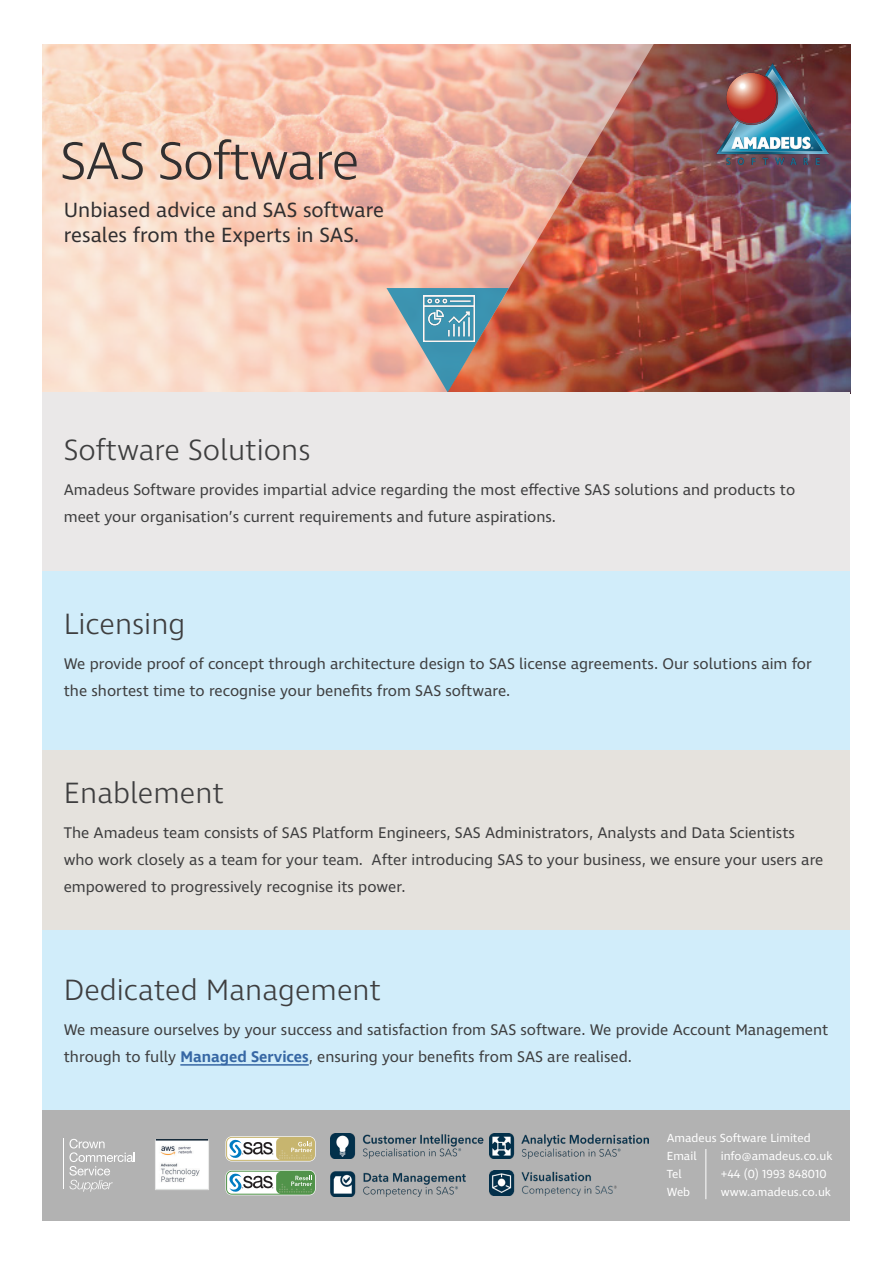
<style>
.page{position:relative;width:893px;height:1263px;background:#fff}
.page>*{position:absolute;margin:0;border:0;box-sizing:border-box;transform-origin:0 0}
.t1{font:300 54px "Ingra";letter-spacing:-.02em;color:#312f30}
.t2{font:300 30px "Ingra";color:#3e3e3f}
.t3{font:21px/25.2px "Ingra";color:#312f30}
.t4{font:15.75px/27px "Ingra";color:#3e3e3f}
.t5{font:12px/18px "Ingra";color:#fff}
.s1{font-weight:600;color:#3667a4}
</style>
<div class="page">
<img style="left:673px;top:45px;width:177px;height:347px">
<svg style="left:42px;top:44px;width:631px;height:348px;background:#e7b3a0"></svg>
<img style="left:717px;top:64px;width:112px;height:100px">
<svg style="left:386px;top:288px;width:123px;height:104px;background:#a6938d"></svg>
<img style="left:423px;top:295px;width:51px;height:46px">
<div style="left:43px;top:392px;width:807px;height:179px;background:#eae8e8"></div>
<div style="left:43px;top:930px;width:807px;height:186px;background:#d1edfa"></div>
<hr style="left:180px;top:1064px;width:129px;height:1px;background:#3667a4">
<div style="left:43px;top:571px;width:807px;height:179px;background:#d1edfa"></div>
<div style="left:43px;top:750px;width:807px;height:180px;background:#e5e2dd"></div>
<div style="left:43px;top:1110px;width:807px;height:110px;background:#b2b2b2"></div>
<svg style="left:225px;top:1136px;width:91px;height:25px"></svg>
<div style="left:226px;top:1137px;width:89px;height:24px;background:#c7b56f;border-radius:6px"></div>
<svg style="left:227px;top:1138px;width:85px;height:22px"></svg>
<svg style="left:225px;top:1170px;width:91px;height:25px"></svg>
<div style="left:226px;top:1171px;width:89px;height:24px;background:#51934a;border-radius:6px"></div>
<svg style="left:227px;top:1172px;width:85px;height:22px"></svg>
<img style="left:330px;top:1133px;width:318px;height:25px">
<img style="left:330px;top:1171px;width:287px;height:26px">
<hr style="left:63px;top:1139px;width:1px;height:50px;background:#fff">
<svg style="left:69px;top:1139px;width:66px;height:53px"></svg>
<hr style="left:706px;top:1149px;width:1px;height:50px;background:#fff">
<img style="left:155px;top:1139px;width:54px;height:51px">
<p class="t1" style="left:60px;top:127px;width:301px">SAS Software</p>
<p class="t3" style="left:64px;top:199px;width:322px">Unbiased advice and SAS software resales from the Experts in SAS.</p>
<p class="t2" style="left:64px;top:431px;width:248px">Software Solutions</p>
<p class="t4" style="left:64px;top:477px;width:733px">Amadeus Software provides impartial advice regarding the most effective SAS solutions and products to meet your organisation’s current requirements and future aspirations.</p>
<p class="t2" style="left:64px;top:606px;width:123px">Licensing</p>
<p class="t4" style="left:64px;top:651px;width:750px">We provide proof of concept through architecture design to SAS license agreements. Our solutions aim for the shortest time to recognise your benefits from SAS software.</p>
<p class="t2" style="left:64px;top:774px;width:162px">Enablement</p>
<p class="t4" style="left:64px;top:820px;width:761px">The Amadeus team consists of SAS Platform Engineers, SAS Administrators, Analysts and Data Scientists who work closely as a team for your team. After introducing SAS to your business, we ensure your users are empowered to progressively recognise its power.</p>
<p class="t2" style="left:64px;top:972px;width:319px">Dedicated Management</p>
<p class="t4" style="left:64px;top:1017px;width:766px">We measure ourselves by your success and satisfaction from SAS software. We provide Account Management through to fully <span class="s1">Managed Services</span>, ensuring your benefits from SAS are realised.</p>
<p class="t5" style="left:667px;top:1129px;width:145px">Amadeus Software Limited<br>Email</p>
<p class="t5" style="left:721px;top:1147px;width:113px">info@amadeus.co.uk</p>
<p class="t5" style="left:667px;top:1165px;width:17px">Tel</p>
<p class="t5" style="left:721px;top:1165px;width:107px">+44 (0) 1993 848010</p>
<p class="t5" style="left:667px;top:1183px;width:25px">Web</p>
<p class="t5" style="left:721px;top:1183px;width:112px">www.amadeus.co.uk</p>
</div>
